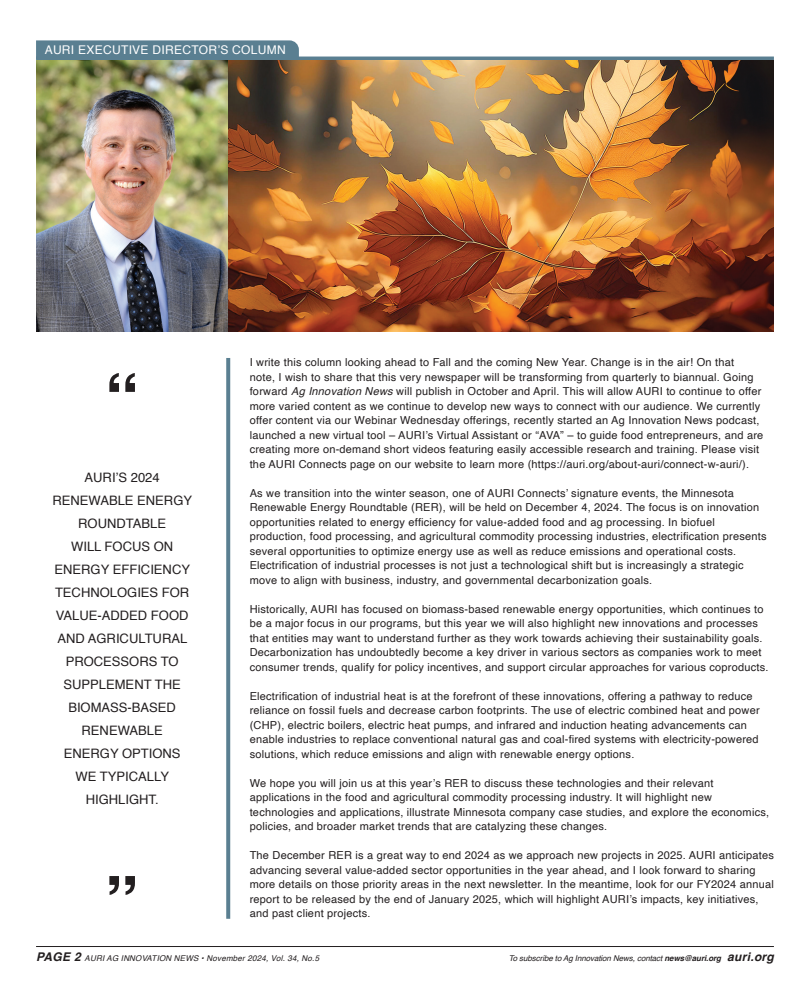
<style>
.page{position:relative;width:810px;height:990px;background:#fff}
.page>*{position:absolute;margin:0;border:0;box-sizing:border-box;transform-origin:0 0}
.t1{font:13px/23px "Helvetica";color:#231f20;text-align:center}
.t2{font:12px "Helvetica";letter-spacing:.025em;color:#fff}
.t3{font:italic 700 12px "Helvetica";letter-spacing:.025em;color:#231f20}
.t4{font:11px/14.5px "Helvetica";letter-spacing:.02em;color:#231f20}
.t5{font:italic 8px "Helvetica";letter-spacing:.025em;color:#231f20}
.t6{font:italic 8px "Helvetica";letter-spacing:-.01em;color:#231f20}
.s1{font-style:italic}
.s2{font-weight:700}
.s3{font-weight:700;font-size:12px}
</style>
<div class="page">
<div style="left:36px;top:40px;width:263px;height:17px;background:#5a7f91"></div>
<svg style="left:36px;top:57px;width:738px;height:4px;background:#6b7f81"></svg>
<svg style="left:226px;top:358px;width:4px;height:561px;background:#638697"></svg>
<hr style="left:36px;top:946px;width:738px;height:1px;background:#231f20">
<img style="left:36px;top:61px;width:192px;height:270px">
<img style="left:228px;top:61px;width:546px;height:270px">
<svg style="left:109px;top:373px;width:26px;height:19px"></svg>
<svg style="left:109px;top:876px;width:26px;height:19px"></svg>
<p class="t2" style="left:45px;top:40px;width:243px">AURI EXECUTIVE DIRECTOR’S COLUMN</p>
<p class="t4" style="left:250px;top:355px;width:515px">I write this column looking ahead to Fall and the coming New Year. Change is in the air! On that<br>note, I wish to share that this very newspaper will be transforming from quarterly to biannual. Going forward <span class="s1">Ag Innovation News</span> will publish in October and April. This will allow AURI to continue to offer more varied content as we continue to develop new ways to connect with our audience. We currently offer content via our Webinar Wednesday offerings, recently started an Ag Innovation News podcast, launched a new virtual tool – AURI’s Virtual Assistant or “AVA” – to guide food entrepreneurs, and are creating more on-demand short videos featuring easily accessible research and training. Please visit the AURI Connects page on our website to learn more (https://auri.org/about-auri/connect-w-auri/).</p>
<p class="t4" style="left:250px;top:486px;width:518px">As we transition into the winter season, one of AURI Connects’ signature events, the Minnesota Renewable Energy Roundtable (RER), will be held on December 4, 2024. The focus is on innovation opportunities related to energy efficiency for value-added food and ag processing. In biofuel production, food processing, and agricultural commodity processing industries, electrification presents several opportunities to optimize energy use as well as reduce emissions and operational costs.<br>Electrification of industrial processes is not just a technological shift but is increasingly a strategic move to align with business, industry, and governmental decarbonization goals.</p>
<p class="t4" style="left:250px;top:602px;width:520px">Historically, AURI has focused on biomass-based renewable energy opportunities, which continues to be a major focus in our programs, but this year we will also highlight new innovations and processes that entities may want to understand further as they work towards achieving their sustainability goals.<br>Decarbonization has undoubtedly become a key driver in various sectors as companies work to meet consumer trends, qualify for policy incentives, and support circular approaches for various coproducts.</p>
<p class="t4" style="left:250px;top:689px;width:512px">Electrification of industrial heat is at the forefront of these innovations, offering a pathway to reduce reliance on fossil fuels and decrease carbon footprints. The use of electric combined heat and power (CHP), electric boilers, electric heat pumps, and infrared and induction heating advancements can enable industries to replace conventional natural gas and coal-fired systems with electricity-powered solutions, which reduce emissions and align with renewable energy options.</p>
<p class="t4" style="left:250px;top:776px;width:521px">We hope you will join us at this year’s RER to discuss these technologies and their relevant applications in the food and agricultural commodity processing industry. It will highlight new technologies and applications, illustrate Minnesota company case studies, and explore the economics, policies, and broader market trends that are catalyzing these changes.</p>
<p class="t4" style="left:250px;top:848px;width:526px">The December RER is a great way to end 2024 as we approach new projects in 2025. AURI anticipates advancing several value-added sector opportunities in the year ahead, and I look forward to sharing more details on those priority areas in the next newsletter. In the meantime, look for our FY2024 annual report to be released by the end of January 2025, which will highlight AURI’s impacts, key initiatives, and past client projects.</p>
<p class="t6" style="left:509px;top:952px;width:214px">To subscribe to Ag Innovation News, contact <span class="s2">news@auri.org</span></p>
<p class="t1" style="left:52px;top:467px;width:141px">AURI’S 2024<br>RENEWABLE ENERGY<br>ROUNDTABLE<br>WILL FOCUS ON<br>ENERGY EFFICIENCY<br>TECHNOLOGIES FOR<br>VALUE-ADDED FOOD<br>AND AGRICULTURAL<br>PROCESSORS TO<br>SUPPLEMENT THE<br>BIOMASS-BASED<br>RENEWABLE<br>ENERGY OPTIONS<br>WE TYPICALLY<br>HIGHLIGHT.</p>
<p class="t5" style="left:36px;top:952px;width:285px"><span class="s3">PAGE 2</span> AURI AG INNOVATION NEWS • November 2024, Vol. 34, No.5</p>
<p class="t3" style="left:727px;top:949px;width:48px">auri.org</p>
</div>
